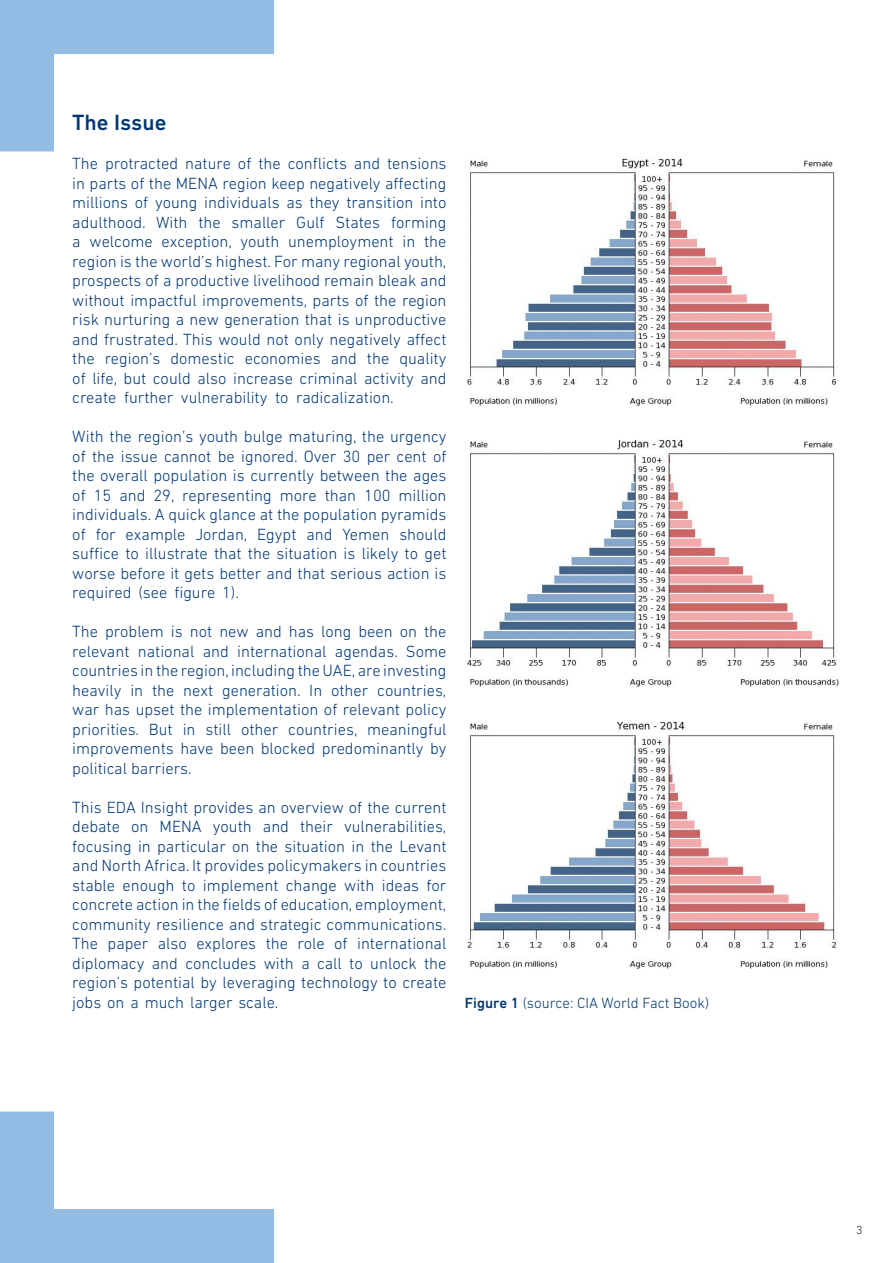
<style>
.page{position:relative;width:893px;height:1263px;background:#fff}
.page>*{position:absolute;margin:0;border:0;box-sizing:border-box;transform-origin:0 0}
.t1{font:500 22.5px "DIN Next LT Pro";color:#013874}
.t2{font:300 16.5px/19.5px "DIN Next LT Pro";color:#013874;text-align:justify}
.t3{font:300 15px "DIN Next LT Pro";color:#013874}
.t4{font:300 12px "DIN Next LT Pro";color:#231f20}
.s1{font-weight:500}
</style>
<div class="page">
<svg style="left:0;top:0;width:274px;height:151px"></svg>
<svg style="left:0;top:1111px;width:274px;height:152px"></svg>
<img style="left:467px;top:158px;width:369px;height:248px">
<img style="left:467px;top:439px;width:372px;height:248px">
<img style="left:466px;top:721px;width:372px;height:248px">
<p class="t1" style="left:72px;top:109px;width:96px">The Issue</p>
<p class="t2" style="left:72px;top:154px;width:376px">The protracted nature of the conflicts and tensions in parts of the MENA region keep negatively affecting millions of young individuals as they transition into adulthood. With the smaller Gulf States forming a welcome exception, youth unemployment in the region is the world’s highest. For many regional youth, prospects of a productive livelihood remain bleak and without impactful improvements, parts of the region risk nurturing a new generation that is unproductive and frustrated. This would not only negatively affect the region’s domestic economies and the quality of life, but could also increase criminal activity and create further vulnerability to radicalization.</p>
<p class="t2" style="left:72px;top:427px;width:376px">With the region’s youth bulge maturing, the urgency of the issue cannot be ignored. Over 30 per cent of the overall population is currently between the ages of 15 and 29, representing more than 100 million individuals. A quick glance at the population pyramids of for example Jordan, Egypt and Yemen should suffice to illustrate that the situation is likely to get worse before it gets better and that serious action is required (see figure 1).</p>
<p class="t2" style="left:72px;top:622px;width:376px">The problem is not new and has long been on the relevant national and international agendas. Some countries in the region, including the UAE, are investing heavily in the next generation. In other countries, war has upset the implementation of relevant policy priorities. But in still other countries, meaningful improvements have been blocked predominantly by political barriers.</p>
<p class="t2" style="left:72px;top:797px;width:376px">This EDA Insight provides an overview of the current debate on MENA youth and their vulnerabilities, focusing in particular on the situation in the Levant and North Africa. It provides policymakers in countries stable enough to implement change with ideas for concrete action in the fields of education, employment, community resilience and strategic communications.<br>The paper also explores the role of international diplomacy and concludes with a call to unlock the region’s potential by leveraging technology to create jobs on a much larger scale.</p>
<p class="t3" style="left:465px;top:994px;width:246px"><span class="s1">Figure 1</span> (source: CIA World Fact Book)</p>
<p class="t4" style="left:856px;top:1222px;width:8px">3</p>
</div>
